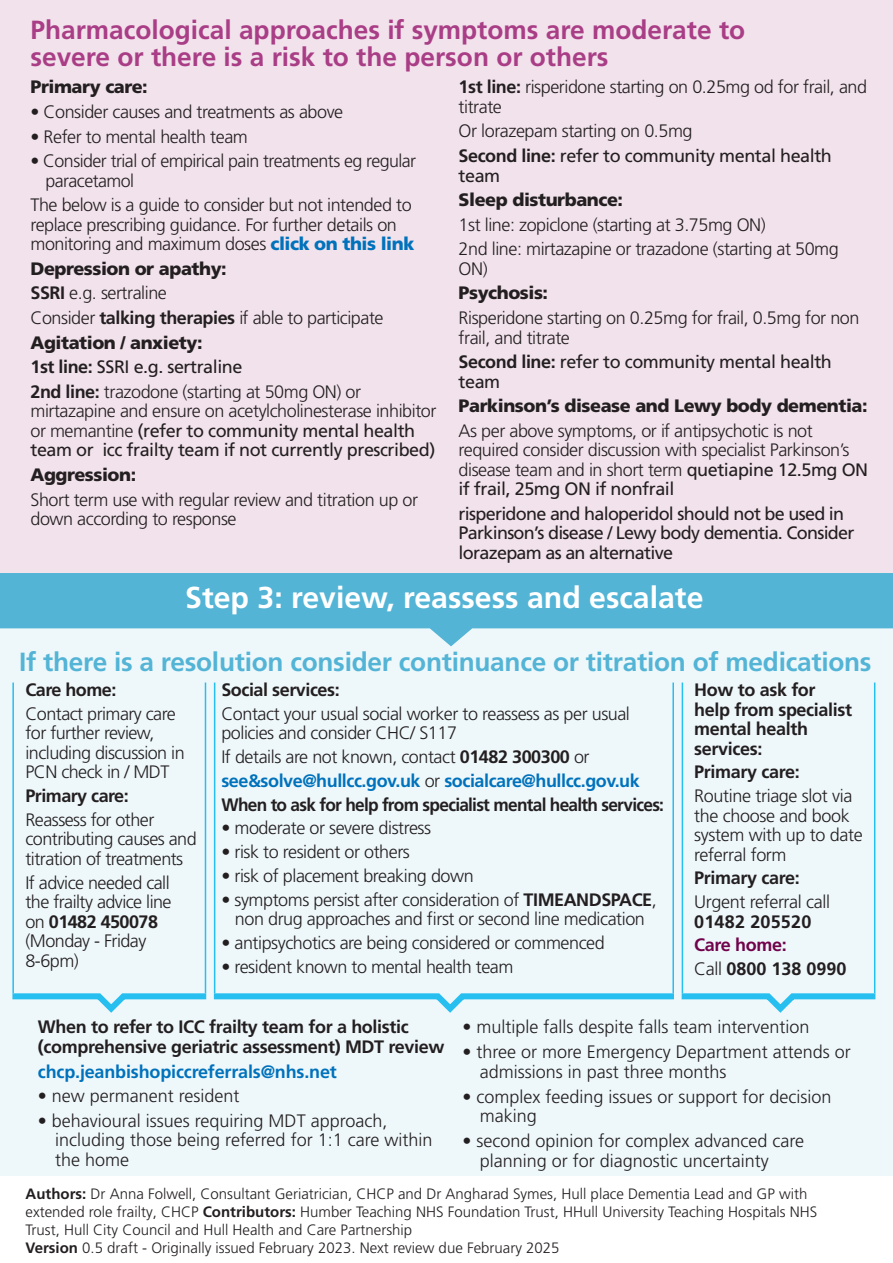
<style>
.page{position:relative;width:893px;height:1263px;background:#fff}
.page>*{position:absolute;margin:0;border:0;box-sizing:border-box;transform-origin:0 0}
.t1{font:700 30.3px "Frutiger LT Pro";color:#fff}
.t2{font:700 26.25px/26.2px "Frutiger LT Pro";color:#a93e86}
.t3{font:700 26.25px "Frutiger LT Pro";letter-spacing:-.01em;color:#53b4d6}
.t4{font:300 18px/19.5px "Frutiger LT Pro";letter-spacing:-.025em;color:#231f20}
.t5{font:300 18px/19.5px "Frutiger LT Pro";color:#231f20}
.t6{font:18px/19.5px "Frutiger LT Pro";letter-spacing:-.04em;color:#231f20}
.t7{font:700 18px/19.5px "Frutiger LT Pro";letter-spacing:-.02em;color:#231f20}
.t8{font:900 18px "Frutiger LT Pro";letter-spacing:-.025em;color:#231f20}
.t9{font:700 18px "Frutiger LT Pro";letter-spacing:-.025em;color:#0072bc}
.t10{font:700 18px "Frutiger LT Pro";letter-spacing:-.04em;color:#231f20;scale:.96 1}
.t11{font:700 18px "Frutiger LT Pro";color:#231f20}
.t12{font:700 18px "Frutiger LT Pro";letter-spacing:-.02em;color:#70034b}
.t13{font:300 15px/18px "Frutiger LT Pro";color:#231f20}
.s1{font-weight:900;color:#0072bc}
.s2{font-weight:700}
.s3{font-weight:400}
.s4{font-weight:300}
.s5{font-weight:300;color:#231f20}
</style>
<div class="page">
<div style="left:0;top:0;width:893px;height:573px;background:#f2e2ec"></div>
<div style="left:0;top:603px;width:893px;height:573px;background:#eef7fa"></div>
<svg style="left:0;top:573px;width:893px;height:73px;fill:#53b4d6"></svg>
<svg style="left:12px;top:990px;width:864px;height:23px"></svg>
<hr style="left:12px;top:682px;width:2px;height:311px;background:#26bff0">
<hr style="left:682px;top:682px;width:1px;height:311px;background:#26bff0">
<hr style="left:214px;top:682px;width:1px;height:311px;background:#26bff0">
<hr style="left:205px;top:682px;width:1px;height:311px;background:#26bff0">
<hr style="left:874px;top:682px;width:1px;height:311px;background:#26bff0">
<hr style="left:672px;top:682px;width:2px;height:311px;background:#26bff0">
<p class="t2" style="left:30px;top:17px;width:716px">Pharmacological approaches if symptoms are moderate to severe or there is a risk to the person or others</p>
<p class="t8" style="left:30px;top:76px;width:119px">Primary care:</p>
<p class="t4" style="left:30px;top:102px;width:314px">• Consider causes and treatments as above</p>
<p class="t4" style="left:30px;top:127px;width:219px">• Refer to mental health team</p>
<p class="t4" style="left:45px;top:151px;width:372px;text-indent:-15px">• Consider trial of empirical pain treatments eg regular paracetamol</p>
<p class="t4" style="left:30px;top:195px;width:385px">The below is a guide to consider but not intended to replace prescribing guidance. For further details on monitoring and maximum doses <span class="s1">click on this link</span></p>
<p class="t8" style="left:30px;top:258px;width:198px">Depression or apathy:</p>
<p class="t4" style="left:30px;top:284px;width:138px"><span class="s2">SSRI</span> e.g. sertraline</p>
<p class="t4" style="left:30px;top:308px;width:355px">Consider <span class="s2">talking therapies</span> if able to participate</p>
<p class="t8" style="left:30px;top:331px;width:174px">Agitation / anxiety:</p>
<p class="t6" style="left:30px;top:357px;width:214px"><span class="s2">1st line:</span> SSRI e.g. sertraline</p>
<p class="t4" style="left:30px;top:382px;width:407px"><span class="s2">2nd line:</span> trazodone (starting at 50mg ON) or mirtazapine and ensure on acetylcholinesterase inhibitor or memantine <span class="s3">(refer to community mental health team or icc frailty team if not currently prescribed)</span></p>
<p class="t8" style="left:30px;top:464px;width:107px">Aggression:</p>
<p class="t4" style="left:30px;top:490px;width:389px">Short term use with regular review and titration up or down according to response</p>
<p class="t4" style="left:459px;top:77px;width:410px"><span class="s2">1st line:</span> risperidone starting on 0.25mg od for frail, and titrate</p>
<p class="t4" style="left:459px;top:122px;width:235px">Or lorazepam starting on 0.5mg</p>
<p class="t6" style="left:459px;top:146px;width:375px"><span class="s2">Second line:</span> refer to community mental health team</p>
<p class="t8" style="left:459px;top:189px;width:166px">Sleep disturbance:</p>
<p class="t4" style="left:459px;top:215px;width:309px">1st line: zopiclone (starting at 3.75mg ON)</p>
<p class="t4" style="left:459px;top:239px;width:382px">2nd line: mirtazapine or trazadone (starting at 50mg<br>ON)</p>
<p class="t8" style="left:459px;top:282px;width:91px">Psychosis:</p>
<p class="t4" style="left:459px;top:308px;width:402px">Risperidone starting on 0.25mg for frail, 0.5mg for non frail, and titrate</p>
<p class="t6" style="left:459px;top:352px;width:375px"><span class="s2">Second line:</span> refer to community mental health team</p>
<p class="t8" style="left:459px;top:395px;width:410px">Parkinson’s disease and Lewy body dementia:</p>
<p class="t4" style="left:459px;top:421px;width:411px">As per above symptoms, or if antipsychotic is not required consider discussion with specialist Parkinson’s disease team and in short term <span class="s3">quetiapine 12.5mg ON if frail, 25mg ON if nonfrail</span></p>
<p class="t6" style="left:459px;top:504px;width:397px">risperidone and haloperidol should not be used in<br>Parkinson’s disease / Lewy body dementia. Consider lorazepam as an alternative</p>
<p class="t1" style="left:185px;top:579px;width:520px">Step 3: review, reassess and escalate</p>
<p class="t3" style="left:19px;top:647px;width:854px">If there is a resolution consider continuance or titration of medications</p>
<p class="t7" style="left:26px;top:680px;width:92px">Care home:</p>
<p class="t4" style="left:26px;top:704px;width:161px">Contact primary care for further review, including discussion in<br>PCN check in / MDT</p>
<p class="t7" style="left:26px;top:786px;width:105px">Primary care:</p>
<p class="t4" style="left:26px;top:810px;width:173px">Reassess for other contributing causes and titration of treatments</p>
<p class="t4" style="left:26px;top:873px;width:148px">If advice needed call the frailty advice line on <span class="s2">01482 450078 </span>(Monday - Friday<br>8-6pm)</p>
<p class="t7" style="left:694px;top:680px;width:159px">How to ask for help from specialist mental health services:</p>
<p class="t7" style="left:694px;top:762px;width:107px">Primary care:</p>
<p class="t4" style="left:694px;top:786px;width:170px">Routine triage slot via the choose and book system with up to date referral form</p>
<p class="t7" style="left:694px;top:868px;width:107px">Primary care:</p>
<p class="t4" style="left:694px;top:892px;width:137px">Urgent referral call<br><span class="s2">01482 205520</span></p>
<p class="t12" style="left:694px;top:934px;width:94px">Care home:</p>
<p class="t11" style="left:694px;top:958px;width:154px"><span class="s4">Call</span> 0800 138 0990</p>
<p class="t7" style="left:221px;top:680px;width:120px">Social services:</p>
<p class="t4" style="left:221px;top:704px;width:410px">Contact your usual social worker to reassess as per usual policies and consider CHC/ S117</p>
<p class="t4" style="left:221px;top:747px;width:370px">If details are not known, contact <span class="s2">01482 300300</span> or</p>
<p class="t9" style="left:221px;top:770px;width:420px">see&amp;solve@hullcc.gov.uk <span class="s5">or</span> socialcare@hullcc.gov.uk</p>
<p class="t10" style="left:221px;top:793px;width:462px">When to ask for help from specialist mental health services:</p>
<p class="t4" style="left:221px;top:818px;width:211px">• moderate or severe distress</p>
<p class="t4" style="left:221px;top:842px;width:190px">• risk to resident or others</p>
<p class="t4" style="left:221px;top:866px;width:254px">• risk of placement breaking down</p>
<p class="t4" style="left:221px;top:890px;width:437px;text-align:center">• symptoms persist after consideration of <span class="s2">TIMEANDSPACE</span>, non drug approaches and first or second line medication</p>
<p class="t4" style="left:221px;top:933px;width:385px">• antipsychotics are being considered or commenced</p>
<p class="t4" style="left:221px;top:957px;width:294px">• resident known to mental health team</p>
<p class="t5" style="left:462px;top:1017px;width:348px">• multiple falls despite falls team intervention</p>
<p class="t5" style="left:480px;top:1042px;width:373px;text-indent:-17px">• three or more Emergency Department attends or admissions in past three months</p>
<p class="t5" style="left:480px;top:1087px;width:353px;text-indent:-17px">• complex feeding issues or support for decision making</p>
<p class="t5" style="left:480px;top:1131px;width:326px;text-indent:-17px">• second opinion for complex advanced care planning or for diagnostic uncertainty</p>
<p class="t13" style="left:26px;top:1185px;width:793px"><span class="s2">Authors:</span> Dr Anna Folwell, Consultant Geriatrician, CHCP and Dr Angharad Symes, Hull place Dementia Lead and GP with extended role frailty, CHCP <span class="s2">Contributors:</span> Humber Teaching NHS Foundation Trust, HHull University Teaching Hospitals NHS<br>Trust, Hull City Council and Hull Health and Care Partnership</p>
<p class="t13" style="left:26px;top:1239px;width:535px"><span class="s2">Version</span> 0.5 draft - Originally issued February 2023. Next review due February 2025</p>
<p class="t7" style="left:38px;top:1017px;width:408px">When to refer to ICC frailty team for a holistic (comprehensive geriatric assessment) MDT review</p>
<p class="t9" style="left:38px;top:1061px;width:300px">chcp.jeanbishopiccreferrals@nhs.net</p>
<p class="t5" style="left:38px;top:1086px;width:203px">• new permanent resident</p>
<p class="t5" style="left:55px;top:1111px;width:379px;text-indent:-17px">• behavioural issues requiring MDT approach, including those being referred for 1:1 care within the home</p>
</div>
